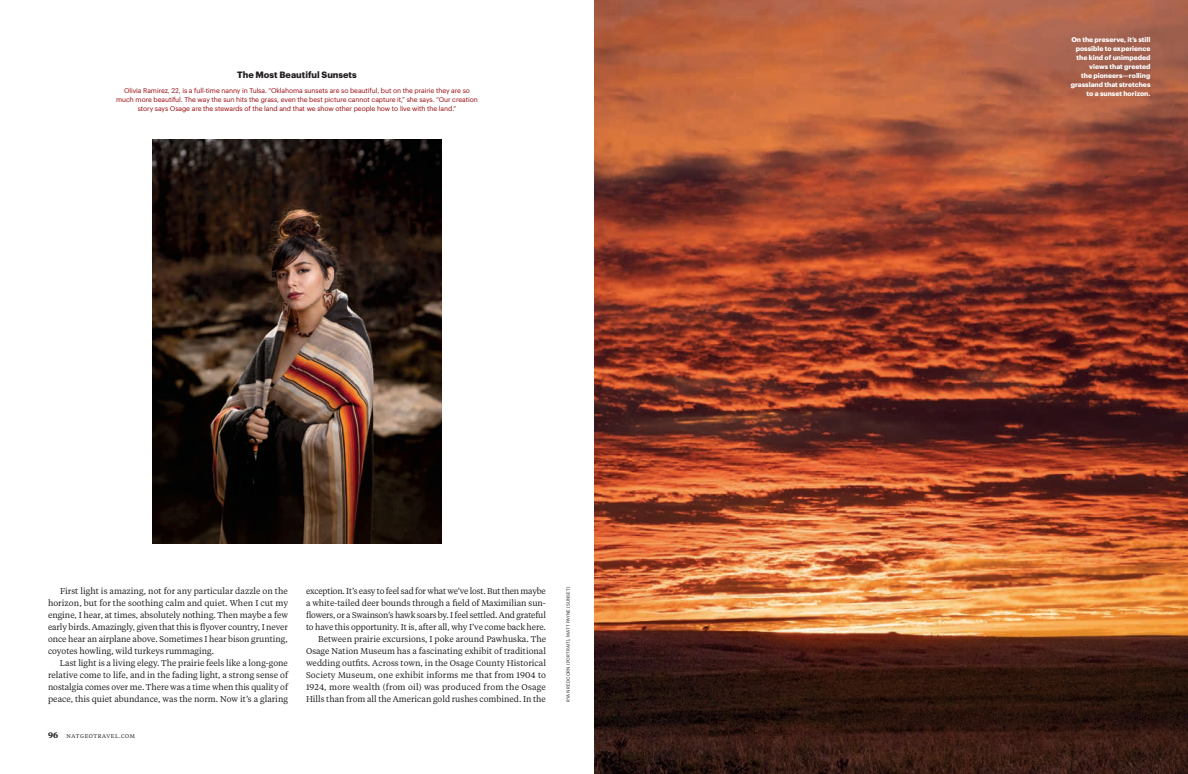
<style>
.page{position:relative;width:1188px;height:774px;background:#fff}
.page>*{position:absolute;margin:0;border:0;box-sizing:border-box;transform-origin:0 0}
.t1{font:700 9px "Graphik";color:#231f20}
.t2{font:8.4px/12px "Grosvenor";color:#231f20;text-align:justify}
.t3{font:6.8px/9px "Graphik";letter-spacing:-.01em;color:#96070b;text-align:center}
.t4{font:700 6.8px/9px "Graphik";color:#fff;text-align:right}
.t5{font:5.5px "Grosvenor";letter-spacing:.1em;color:#231f20}
.t6{font:4.5px "Graphik";letter-spacing:.03em;color:#231f20}
.s1{font-weight:700;font-size:8px}
</style>
<div class="page">
<img style="left:594px;top:0;width:594px;height:774px">
<img style="left:152px;top:139px;width:290px;height:404px">
<p class="t1" style="left:237px;top:68px;width:121px">The Most Beautiful Sunsets</p>
<p class="t3" style="left:116px;top:85px;width:363px">Olivia Ramirez, 22, is a full-time nanny in Tulsa. “Oklahoma sunsets are so beautiful, but on the prairie they are so much more beautiful. The way the sun hits the grass, even the best picture cannot capture it,” she says. “Our creation story says Osage are the stewards of the land and that we show other people how to live with the land.”</p>
<p class="t2" style="left:48px;top:585px;width:242px;text-indent:12px">First light is amazing, not for any particular dazzle on the horizon, but for the soothing calm and quiet. When I cut my engine, I hear, at times, absolutely nothing. Then maybe a few early birds. Amazingly, given that this is flyover country, I never once hear an airplane above. Sometimes I hear bison grunting, coyotes howling, wild turkeys rummaging.</p>
<p class="t2" style="left:48px;top:657px;width:242px;text-indent:12px">Last light is a living elegy. The prairie feels like a long-gone relative come to life, and in the fading light, a strong sense of nostalgia comes over me. There was a time when this quality of peace, this quiet abundance, was the norm. Now it’s a glaring</p>
<p class="t5" style="left:48px;top:732px;width:89px"><span class="s1">96</span> NATGEOTRAVEL.COM</p>
<p class="t2" style="left:306px;top:585px;width:242px;text-align:right">exception. It’s easy to feel sad for what we’ve lost. But then maybe a white-tailed deer bounds through a field of Maximilian sun&shy;flowers, or a Swainson’s hawk soars by. I feel settled. And grateful to have this opportunity. It is, after all, why I’ve come back here.<br>Between prairie excursions, I poke around Pawhuska. The Osage Nation Museum has a fascinating exhibit of traditional wedding outfits. Across town, in the Osage County Historical Society Museum, one exhibit informs me that from 1904 to 1924, more wealth (from oil) was produced from the Osage Hills than from all the American gold rushes combined. In the</p>
<p class="t6" style="left:565px;top:702px;width:117px;rotate:-90deg">RYAN REDCORN (PORTRAIT), MATT PAYNE (SUNSET)</p>
<p class="t4" style="left:1071px;top:34px;width:81px">On the preserve, it’s still possible to experience the kind of unimpeded views that greeted<br>the pioneers—rolling grassland that stretches to a sunset horizon.</p>
</div>
